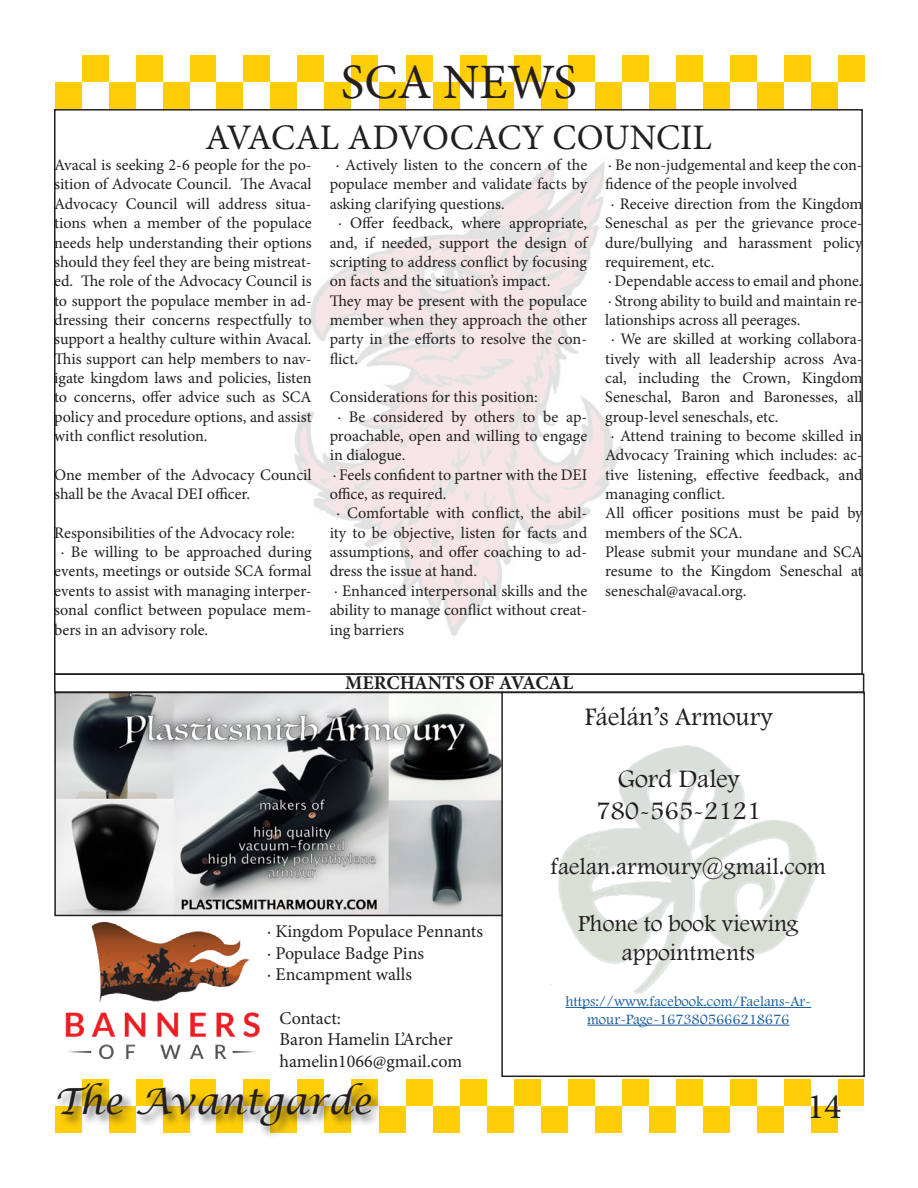
<style>
.page{position:relative;width:918px;height:1188px;background:#fff}
.page>*{position:absolute;margin:0;border:0;box-sizing:border-box;transform-origin:0 0}
.t1{font:49.5px "Minion Pro";color:#231f20}
.t2{font:36px "Minion Pro";color:#231f20}
.t3{font:italic 36px "Lucida Calligraphy";color:#231f20}
.t4{font:26.1px/31.3px "Footlight MT Light";color:#231f20;text-align:center}
.t5{font:23.85px/28.7px "Footlight MT Light";color:#231f20;text-align:center}
.t6{font:700 19.5px "Minion Pro";color:#231f20}
.t7{font:18px/21.6px "Minion Pro";letter-spacing:-.005em;color:#231f20}
.t8{font:16.2px/19.4px "Minion Pro";color:#231f20;text-align:justify}
.t9{font:14.7px/17.7px "Footlight MT Light";color:#175d9e;text-align:center}
</style>
<div class="page">
<div style="left:55px;top:82px;width:27px;height:27px;background:#ffce07"></div>
<div style="left:82px;top:55px;width:27px;height:27px;background:#ffce07"></div>
<div style="left:109px;top:82px;width:27px;height:27px;background:#ffce07"></div>
<div style="left:136px;top:55px;width:27px;height:27px;background:#ffce07"></div>
<div style="left:163px;top:82px;width:27px;height:27px;background:#ffce07"></div>
<div style="left:190px;top:55px;width:27px;height:27px;background:#ffce07"></div>
<div style="left:216px;top:55px;width:27px;height:27px;background:#fff"></div>
<div style="left:216px;top:82px;width:27px;height:27px;background:#ffce07"></div>
<div style="left:243px;top:55px;width:27px;height:27px;background:#ffce07"></div>
<div style="left:270px;top:82px;width:27px;height:27px;background:#ffce07"></div>
<div style="left:297px;top:55px;width:27px;height:27px;background:#ffce07"></div>
<div style="left:324px;top:82px;width:27px;height:27px;background:#ffce07"></div>
<div style="left:351px;top:55px;width:27px;height:27px;background:#ffce07"></div>
<div style="left:379px;top:82px;width:27px;height:27px;background:#ffce07"></div>
<div style="left:406px;top:55px;width:27px;height:27px;background:#ffce07"></div>
<div style="left:433px;top:82px;width:27px;height:27px;background:#ffce07"></div>
<div style="left:460px;top:55px;width:27px;height:27px;background:#ffce07"></div>
<div style="left:487px;top:82px;width:27px;height:27px;background:#ffce07"></div>
<div style="left:514px;top:55px;width:27px;height:27px;background:#ffce07"></div>
<div style="left:541px;top:82px;width:27px;height:27px;background:#ffce07"></div>
<div style="left:568px;top:55px;width:27px;height:27px;background:#ffce07"></div>
<div style="left:595px;top:82px;width:27px;height:27px;background:#ffce07"></div>
<div style="left:622px;top:55px;width:27px;height:27px;background:#ffce07"></div>
<div style="left:649px;top:82px;width:27px;height:27px;background:#ffce07"></div>
<div style="left:676px;top:55px;width:27px;height:27px;background:#ffce07"></div>
<div style="left:703px;top:82px;width:27px;height:27px;background:#ffce07"></div>
<div style="left:730px;top:55px;width:27px;height:27px;background:#ffce07"></div>
<div style="left:757px;top:82px;width:27px;height:27px;background:#ffce07"></div>
<div style="left:784px;top:55px;width:27px;height:27px;background:#ffce07"></div>
<div style="left:811px;top:82px;width:27px;height:27px;background:#ffce07"></div>
<div style="left:838px;top:55px;width:27px;height:27px;background:#ffce07"></div>
<div style="left:82px;top:1079px;width:27px;height:27px;background:#ffce07"></div>
<div style="left:136px;top:1079px;width:27px;height:27px;background:#ffce07"></div>
<div style="left:190px;top:1079px;width:27px;height:27px;background:#ffce07"></div>
<div style="left:216px;top:1079px;width:27px;height:27px;background:#fff"></div>
<div style="left:243px;top:1079px;width:27px;height:27px;background:#ffce07"></div>
<div style="left:297px;top:1079px;width:27px;height:27px;background:#ffce07"></div>
<div style="left:351px;top:1079px;width:27px;height:27px;background:#ffce07"></div>
<div style="left:379px;top:1106px;width:27px;height:27px;background:#ffce07"></div>
<div style="left:406px;top:1079px;width:27px;height:27px;background:#ffce07"></div>
<div style="left:433px;top:1106px;width:27px;height:27px;background:#ffce07"></div>
<div style="left:460px;top:1079px;width:27px;height:27px;background:#ffce07"></div>
<div style="left:487px;top:1106px;width:27px;height:27px;background:#ffce07"></div>
<div style="left:514px;top:1079px;width:27px;height:27px;background:#ffce07"></div>
<div style="left:541px;top:1106px;width:27px;height:27px;background:#ffce07"></div>
<div style="left:568px;top:1079px;width:27px;height:27px;background:#ffce07"></div>
<div style="left:595px;top:1106px;width:27px;height:27px;background:#ffce07"></div>
<div style="left:622px;top:1079px;width:27px;height:27px;background:#ffce07"></div>
<div style="left:649px;top:1106px;width:27px;height:27px;background:#ffce07"></div>
<div style="left:676px;top:1079px;width:27px;height:27px;background:#ffce07"></div>
<div style="left:703px;top:1106px;width:27px;height:27px;background:#ffce07"></div>
<div style="left:730px;top:1079px;width:27px;height:27px;background:#ffce07"></div>
<div style="left:757px;top:1106px;width:27px;height:27px;background:#ffce07"></div>
<div style="left:784px;top:1079px;width:27px;height:27px;background:#ffce07"></div>
<div style="left:811px;top:1106px;width:27px;height:27px;background:#ffce07"></div>
<div style="left:838px;top:1079px;width:26px;height:27px;background:#ffce07"></div>
<div style="left:55px;top:1081px;width:328px;height:58px;background:#231f20;opacity:.75"></div>
<svg style="left:558px;top:745px;width:259px;height:249px"></svg>
<div style="left:501px;top:692px;width:364px;height:385px;border:2px solid #231f20"></div>
<hr style="left:565px;top:1007px;width:246px;height:1px;background:#175d9e">
<hr style="left:587px;top:1025px;width:202px;height:1px;background:#175d9e">
<img style="left:57px;top:695px;width:443px;height:218px">
<div style="left:54px;top:692px;width:449px;height:224px;border:2px solid #231f20"></div>
<img style="left:56px;top:916px;width:211px;height:143px">
<div style="left:54px;top:673px;width:810px;height:20px;border:2px solid #231f20"></div>
<img style="left:294px;top:162px;width:328px;height:474px">
<p class="t1" style="left:341px;top:49px;width:238px">SCA NEWS</p>
<p class="t2" style="left:205px;top:113px;width:508px">AVACAL ADVOCACY COUNCIL</p>
<p class="t8" style="left:54px;top:155px;width:259px">Avacal is seeking 2-6 people for the po&shy;sition of Advocate Council. The Avacal Advocacy Council will address situa&shy;tions when a member of the populace needs help understanding their options should they feel they are being mistreat&shy;ed. The role of the Advocacy Council is to support the populace member in ad&shy;dressing their concerns respectfully to support a healthy culture within Avacal.<br>This support can help members to nav&shy;igate kingdom laws and policies, listen to concerns, offer advice such as SCA policy and procedure options, and assist with conflict resolution.</p>
<p class="t8" style="left:54px;top:465px;width:259px">One member of the Advocacy Council shall be the Avacal DEI officer.</p>
<p class="t8" style="left:54px;top:523px;width:242px">Responsibilities of the Advocacy role:</p>
<p class="t8" style="left:54px;top:542px;width:259px;text-indent:7px">· Be willing to be approached during events, meetings or outside SCA formal events to assist with managing interper&shy;sonal conflict between populace mem&shy;bers in an advisory role.</p>
<p class="t8" style="left:330px;top:155px;width:259px;text-indent:6px">· Actively listen to the concern of the populace member and validate facts by asking clarifying questions.</p>
<p class="t8" style="left:330px;top:213px;width:260px;text-indent:8px">· Offer feedback, where appropriate, and, if needed, support the design of scripting to address conflict by focusing on facts and the situation’s impact.</p>
<p class="t8" style="left:330px;top:291px;width:259px">They may be present with the populace member when they approach the other party in the efforts to resolve the con&shy;flict.</p>
<p class="t8" style="left:330px;top:388px;width:210px">Considerations for this position:</p>
<p class="t8" style="left:330px;top:407px;width:259px;text-indent:8px">· Be considered by others to be ap&shy;proachable, open and willing to engage in dialogue.</p>
<p class="t8" style="left:330px;top:465px;width:259px">· Feels confident to partner with the DEI office, as required.</p>
<p class="t8" style="left:330px;top:504px;width:259px;text-indent:7px">· Comfortable with conflict, the abil&shy;ity to be objective, listen for facts and assumptions, and offer coaching to ad&shy;dress the issue at hand.</p>
<p class="t8" style="left:330px;top:581px;width:259px">· Enhanced interpersonal skills and the ability to manage conflict without creat&shy;ing barriers</p>
<p class="t6" style="left:345px;top:669px;width:229px">MERCHANTS OF AVACAL</p>
<p class="t8" style="left:605px;top:155px;width:259px">· Be non-judgemental and keep the con&shy;fidence of the people involved</p>
<p class="t8" style="left:605px;top:194px;width:259px;text-indent:5px">· Receive direction from the Kingdom Seneschal as per the grievance proce&shy;dure/bullying and harassment policy requirement, etc.</p>
<p class="t8" style="left:608px;top:271px;width:256px">· Dependable access to email and phone.</p>
<p class="t8" style="left:605px;top:291px;width:259px">· Strong ability to build and maintain re&shy;lationships across all peerages.</p>
<p class="t8" style="left:605px;top:330px;width:259px;text-indent:6px">· We are skilled at working collabora&shy;tively with all leadership across Ava&shy;cal, including the Crown, Kingdom Seneschal, Baron and Baronesses, all group-level seneschals, etc.</p>
<p class="t8" style="left:605px;top:426px;width:259px;text-indent:6px">· Attend training to become skilled in Advocacy Training which includes: ac&shy;tive listening, effective feedback, and managing conflict.</p>
<p class="t8" style="left:605px;top:504px;width:259px">All officer positions must be paid by members of the SCA.</p>
<p class="t8" style="left:605px;top:542px;width:259px">Please submit your mundane and SCA resume to the Kingdom Seneschal at seneschal@avacal.org.</p>
<p class="t7" style="left:267px;top:921px;width:217px">· Kingdom Populace Pennants · Populace Badge Pins</p>
<p class="t7" style="left:267px;top:964px;width:146px">· Encampment walls</p>
<p class="t7" style="left:280px;top:1007px;width:184px">Contact:<br>Baron Hamelin L’Archer hamelin1066@gmail.com</p>
<p class="t4" style="left:585px;top:700px;width:189px">Fáelán’s Armoury</p>
<p class="t4" style="left:596px;top:763px;width:167px">Gord Daley<br>780-565-2121</p>
<p class="t5" style="left:551px;top:851px;width:277px">faelan.armoury@gmail.com</p>
<p class="t5" style="left:578px;top:909px;width:222px">Phone to book viewing appointments</p>
<p class="t9" style="left:565px;top:992px;width:247px">https://www.facebook.com/Faelans-Ar&shy;mour-Page-1673805666218676</p>
<p class="t3" style="left:54px;top:1080px;width:319px">The Avantgarde</p>
<p class="t2" style="left:807px;top:1083px;width:36px">14</p>
</div>
